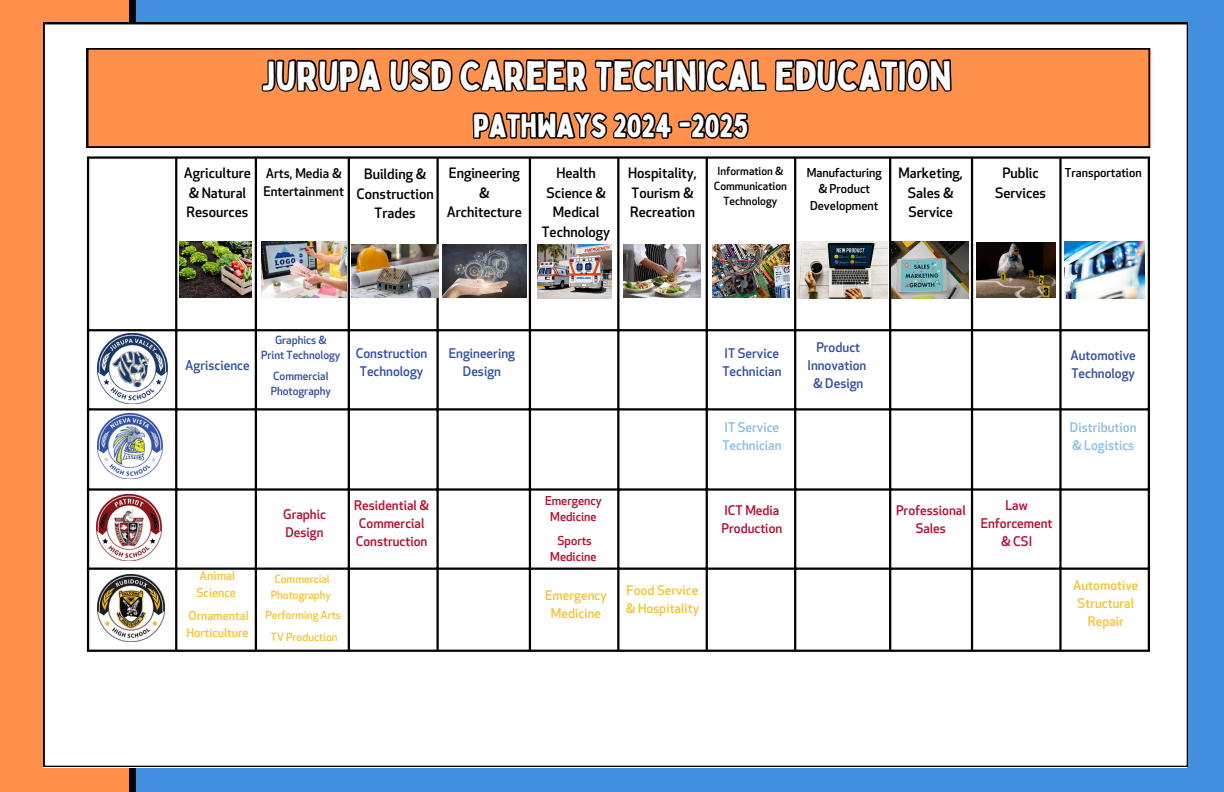
<style>
.page{position:relative;width:1224px;height:792px;background:#ff914d}
.page>*{position:absolute;margin:0;border:0;box-sizing:border-box;transform-origin:0 0}
.t1{font:40px "Bobby Jones";color:#fff}
.t2{font:32px "Bobby Jones";color:#fff}
.t3{font:500 14px/19.5px "Apex New";color:#000;text-align:center}
.t4{font:500 13px/18px "Apex New";color:#3150a3;text-align:center}
.t5{font:500 13px/18px "Apex New";color:#ba0c2f}
.t6{font:500 13px/18px "Apex New";color:#f6c238;text-align:center}
.t7{font:500 13px/18px "Apex New";color:#8bbee8}
.t8{font:500 13px/18px "Apex New";color:#000}
.t9{font:500 12px/16.5px "Apex New";color:#000;text-align:center}
.t10{font:500 12px/16.7px "Apex New";color:#f6c238}
.t11{font:500 12px/16.7px "Apex New";color:#ba0c2f;text-align:center}
.t12{font:500 11px/15.3px "Apex New";color:#f6c238;text-align:center}
.t13{font:500 11px/15px "Apex New";color:#3150a3}
.t14{font:500 11px/15px "Apex New";color:#000;text-align:center}
</style>
<div class="page">
<div style="left:130px;top:0;width:1094px;height:792px;background:#418fde"></div>
<div style="left:43px;top:23px;width:1145px;height:744px;background:#fff"></div>
<svg style="left:87px;top:48px;width:1063px;height:100px"></svg>
<hr style="left:87px;top:159px;width:2px;height:491px;background:#000">
<hr style="left:175px;top:159px;width:2px;height:491px;background:#000">
<hr style="left:255px;top:159px;width:2px;height:491px;background:#000">
<hr style="left:348px;top:159px;width:2px;height:491px;background:#000">
<hr style="left:436px;top:159px;width:3px;height:491px;background:#000">
<hr style="left:529px;top:159px;width:2px;height:491px;background:#000">
<hr style="left:617px;top:159px;width:2px;height:491px;background:#000">
<hr style="left:706px;top:159px;width:2px;height:491px;background:#000">
<hr style="left:794px;top:159px;width:2px;height:491px;background:#000">
<hr style="left:889px;top:159px;width:2px;height:491px;background:#000">
<hr style="left:971px;top:159px;width:2px;height:491px;background:#000">
<hr style="left:1059px;top:159px;width:3px;height:491px;background:#000">
<hr style="left:1148px;top:159px;width:2px;height:491px;background:#000">
<hr style="left:87px;top:156px;width:1063px;height:3px;background:#000">
<hr style="left:87px;top:329px;width:1063px;height:2px;background:#000">
<hr style="left:87px;top:408px;width:1063px;height:3px;background:#000">
<hr style="left:87px;top:488px;width:1063px;height:3px;background:#000">
<hr style="left:87px;top:568px;width:1063px;height:2px;background:#000">
<hr style="left:87px;top:650px;width:1063px;height:2px;background:#000">
<img style="left:98px;top:414px;width:64px;height:64px">
<img style="left:98px;top:334px;width:69px;height:69px">
<img style="left:96px;top:495px;width:66px;height:65px">
<img style="left:98px;top:574px;width:66px;height:68px">
<img style="left:179px;top:241px;width:73px;height:56px">
<img style="left:261px;top:285px;width:85px;height:12px">
<img style="left:537px;top:285px;width:75px;height:13px">
<img style="left:443px;top:285px;width:83px;height:12px">
<img style="left:352px;top:285px;width:86px;height:12px">
<img style="left:623px;top:285px;width:78px;height:12px">
<img style="left:712px;top:285px;width:77px;height:12px">
<img style="left:798px;top:285px;width:89px;height:13px">
<img style="left:892px;top:242px;width:77px;height:56px">
<img style="left:976px;top:242px;width:80px;height:56px">
<img style="left:1064px;top:242px;width:81px;height:56px">
<svg style="left:260px;top:0;width:693px;height:285px"></svg>
<svg style="left:471px;top:70px;width:279px;height:84px"></svg>
<p class="t1" style="left:262px;top:50px;width:692px">JURUPA USD CAREER TECHNICAL EDUCATION</p>
<p class="t2" style="left:473px;top:106px;width:277px">PATHWAYS 2024 -2025</p>
<h2 class="t3" style="left:184px;top:165px;width:69px;text-align:left">Agriculture &amp; Natural<br>Resources</h2>
<p class="t8" style="left:263px;top:166px;width:82px">Arts, Media &amp;<br>Entertainment</p>
<p class="t3" style="left:357px;top:166px;width:79px">Building &amp;<br>Construction<br>Trades</p>
<h2 class="t3" style="left:447px;top:165px;width:76px">Engineering &amp;<br>Architecture</h2>
<p class="t3" style="left:542px;top:165px;width:70px">Health<br>Science &amp;<br>Medical<br>Technology</p>
<p class="t3" style="left:628px;top:165px;width:70px;text-align:left">Hospitality,<br>Tourism &amp;<br>Recreation</p>
<p class="t14" style="left:714px;top:165px;width:74px">Information &amp;<br>Communication<br>Technology</p>
<p class="t9" style="left:807px;top:165px;width:77px">Manufacturing &amp; Product<br>Development</p>
<h2 class="t3" style="left:898px;top:165px;width:66px">Marketing,<br>Sales &amp;<br>Service</h2>
<p class="t3" style="left:995px;top:165px;width:53px">Public<br>Services</p>
<p class="t9" style="left:1065px;top:165px;width:78px">Transportation</p>
<p class="t4" style="left:185px;top:358px;width:66px">Agriscience</p>
<h2 class="t13" style="left:275px;top:334px;width:53px">Graphics &amp;</h2>
<h2 class="t13" style="left:261px;top:349px;width:81px">Print Technology</h2>
<p class="t13" style="left:271px;top:370px;width:62px">Commercial<br>Photography</p>
<h2 class="t4" style="left:356px;top:346px;width:73px">Construction<br>Technology</h2>
<h2 class="t4" style="left:449px;top:346px;width:68px">Engineering<br>Design</h2>
<h2 class="t4" style="left:722px;top:346px;width:61px;text-align:left">IT Service<br>Technician</h2>
<h2 class="t4" style="left:808px;top:340px;width:60px">Product<br>Innovation &amp; Design</h2>
<h2 class="t4" style="left:1070px;top:348px;width:67px;text-align:left">Automotive<br>Technology</h2>
<p class="t7" style="left:722px;top:420px;width:61px">IT Service<br>Technician</p>
<h2 class="t7" style="left:1070px;top:420px;width:68px">Distribution &amp; Logistics</h2>
<h2 class="t10" style="left:196px;top:569px;width:41px">Animal<br>Science</h2>
<h2 class="t10" style="left:186px;top:609px;width:64px">Ornamental<br>Horticulture</h2>
<p class="t11" style="left:545px;top:493px;width:58px">Emergency<br>Medicine</p>
<p class="t11" style="left:550px;top:533px;width:48px">Sports<br>Medicine</p>
<h2 class="t5" style="left:283px;top:507px;width:44px">Graphic<br>Design</h2>
<p class="t5" style="left:354px;top:497px;width:76px">Residential &amp;<br>Commercial<br>Construction</p>
<p class="t5" style="left:722px;top:502px;width:62px">ICT Media<br>Production</p>
<p class="t5" style="left:896px;top:502px;width:71px;text-align:center">Professional<br>Sales</p>
<h2 class="t5" style="left:981px;top:497px;width:73px;text-align:center">Law<br>Enforcement &amp; CSI</h2>
<h2 class="t12" style="left:271px;top:573px;width:62px">Commercial<br>Photography</h2>
<h2 class="t12" style="left:265px;top:609px;width:77px">Performing Arts</h2>
<h2 class="t12" style="left:271px;top:631px;width:68px">TV Production</h2>
<p class="t6" style="left:545px;top:588px;width:63px">Emergency<br>Medicine</p>
<p class="t6" style="left:626px;top:583px;width:75px;text-align:left">Food Service &amp; Hospitality</p>
<p class="t6" style="left:1073px;top:578px;width:67px">Automotive<br>Structural<br>Repair</p>
</div>
